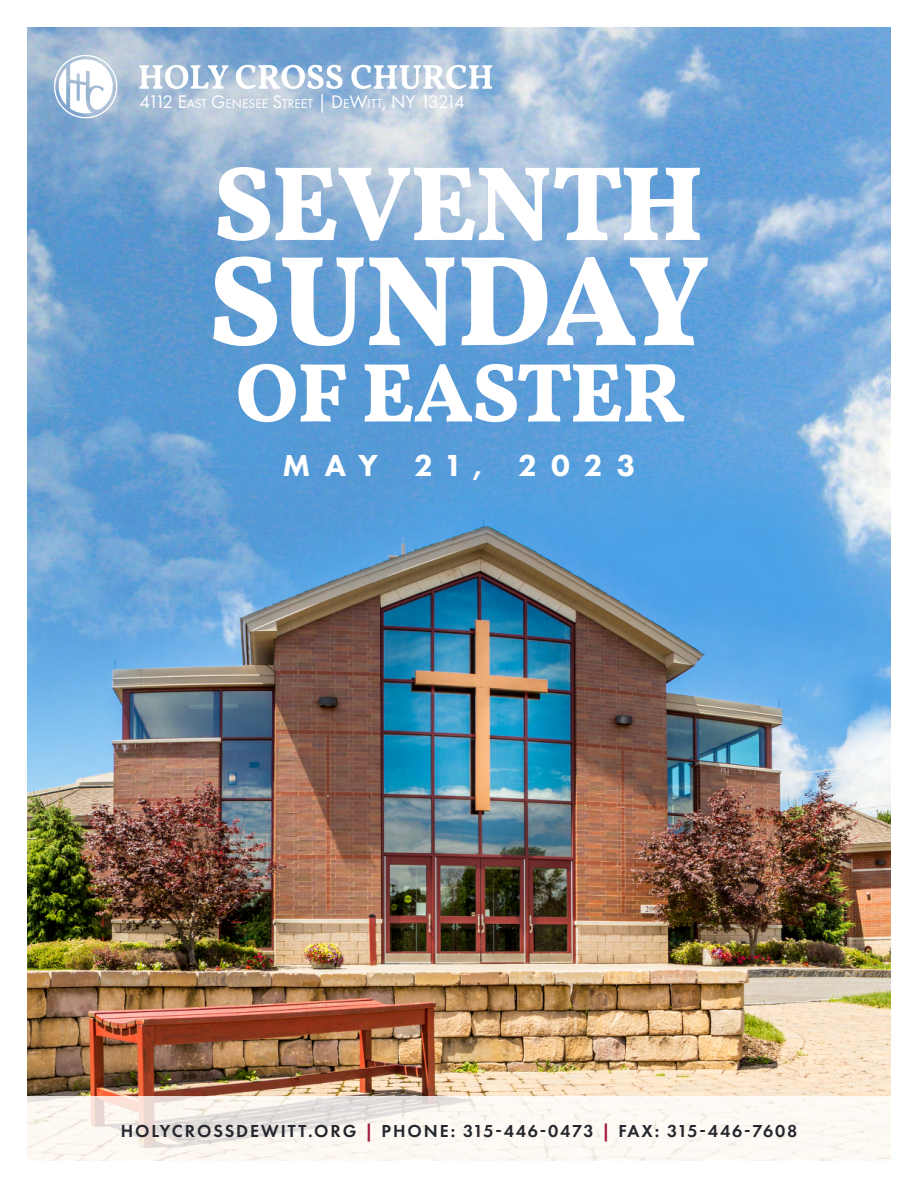
<style>
.page{position:relative;width:918px;height:1188px;background:#fff}
.page>*{position:absolute;margin:0;border:0;box-sizing:border-box;transform-origin:0 0}
.t1{font:800 129px "Vollkorn";letter-spacing:-.015em;color:#fff}
.t2{font:800 106.5px "Vollkorn";letter-spacing:-.015em;color:#fff}
.t3{font:800 84px "Vollkorn";letter-spacing:-.015em;color:#fff}
.t4{font:800 31.5px "Futura PT";letter-spacing:.445em;color:#fff}
.t5{font:18.9px "Futura PT";letter-spacing:-.13em;color:#fff}
.t6{font:600 18px "Futura PT";letter-spacing:.11em;color:#25272e}
.s1{font-size:13.2px}
.s2{color:#a21c3a}
</style>
<div class="page">
<img style="left:27px;top:27px;width:864px;height:1069px">
<svg style="left:54px;top:55px;width:64px;height:63px"></svg>
<svg style="left:235px;top:64px;width:108px;height:27px"></svg>
<svg style="left:351px;top:65px;width:141px;height:25px"></svg>
<svg style="left:139px;top:63px;width:90px;height:27px"></svg>
<svg style="left:27px;top:1096px;width:864px;height:65px;fill:#fdf9f3"></svg>
<p class="t5" style="left:139px;top:91px;width:327px">4112 E<span class="s1">AST</span> G<span class="s1">ENESEE</span> S<span class="s1">TREET</span> | D<span class="s1">E</span>W<span class="s1">ITT</span>, NY 13214</p>
<h2 class="t2" style="left:213px;top:123px;width:492px">SEVENTH</h2>
<h1 class="t1" style="left:208px;top:203px;width:503px">SUNDAY</h1>
<h3 class="t3" style="left:235px;top:329px;width:448px">OF EASTER</h3>
<h3 class="t4" style="left:282px;top:446px;width:355px">MAY 21, 2023</h3>
<p class="t6" style="left:121px;top:1119px;width:678px">HOLYCROSSDEWITT.ORG <span class="s2">|</span> PHONE: 315-446-0473 <span class="s2">|</span> FAX: 315-446-7608</p>
</div>
